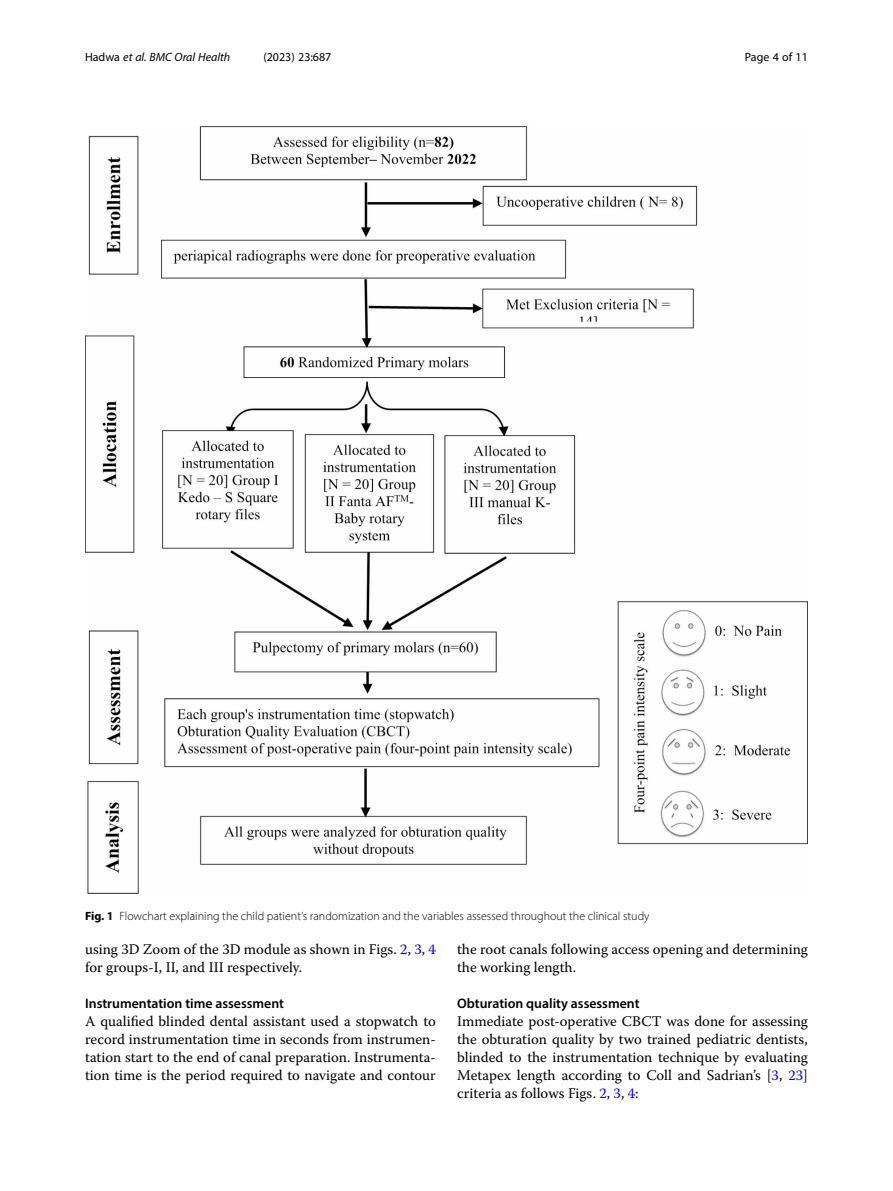
<style>
.page{position:relative;width:893px;height:1191px;background:#fff}
.page>*{position:absolute;margin:0;border:0;box-sizing:border-box;transform-origin:0 0}
.Body_Text{font:14.7px/18px "Warnock Pro";color:#000;text-align:justify}
.Body_Text_Indent{font:14.7px/18px "Warnock Pro";color:#000}
.Head_2{font:600 13.8px "Myriad Pro";color:#000}
.Figure_Caption{font:300 12px "Myriad Pro";color:#000}
.t1{font:italic 12px "Myriad Pro";color:#000}
.t2{font:12px "Myriad Pro";color:#000}
.s1{font-style:normal}
.s2{font-weight:700}
.s3{color:#00f}
</style>
<div class="page">
<img style="left:85px;top:126px;width:723px;height:767px">
<p class="t1" style="left:85px;top:50px;width:147px"><span class="s1">Hadwa</span> et al. BMC Oral Health</p>
<p class="t2" style="left:263px;top:50px;width:70px">(2023) 23:687</p>
<p class="t2" style="left:745px;top:50px;width:65px">Page 4 of 11</p>
<p class="Figure_Caption" style="left:85px;top:909px;width:566px"><span class="s2">Fig. 1</span> Flowchart explaining the child patient’s randomization and the variables assessed throughout the clinical study</p>
<p class="Body_Text_Indent" style="left:85px;top:940px;width:352px">using 3D Zoom of the 3D module as shown in Figs. <span class="s3">2</span>, <span class="s3">3</span>, <span class="s3">4 </span>for groups-I, II, and III respectively.</p>
<p class="Head_2" style="left:85px;top:995px;width:201px">Instrumentation time assessment</p>
<p class="Body_Text" style="left:85px;top:1012px;width:352px">A qualified blinded dental assistant used a stopwatch to record instrumentation time in seconds from instrumen&shy;tation start to the end of canal preparation. Instrumenta&shy;tion time is the period required to navigate and contour</p>
<p class="Body_Text" style="left:457px;top:940px;width:352px">the root canals following access opening and determining the working length.</p>
<p class="Head_2" style="left:457px;top:995px;width:184px">Obturation quality assessment</p>
<p class="Body_Text" style="left:457px;top:1012px;width:352px">Immediate post-operative CBCT was done for assessing the obturation quality by two trained pediatric dentists, blinded to the instrumentation technique by evaluating Metapex length according to Coll and Sadrian’s [<span class="s3">3</span>, <span class="s3">23</span>] criteria as follows Figs. <span class="s3">2</span>, <span class="s3">3</span>, <span class="s3">4</span>:</p>
</div>
